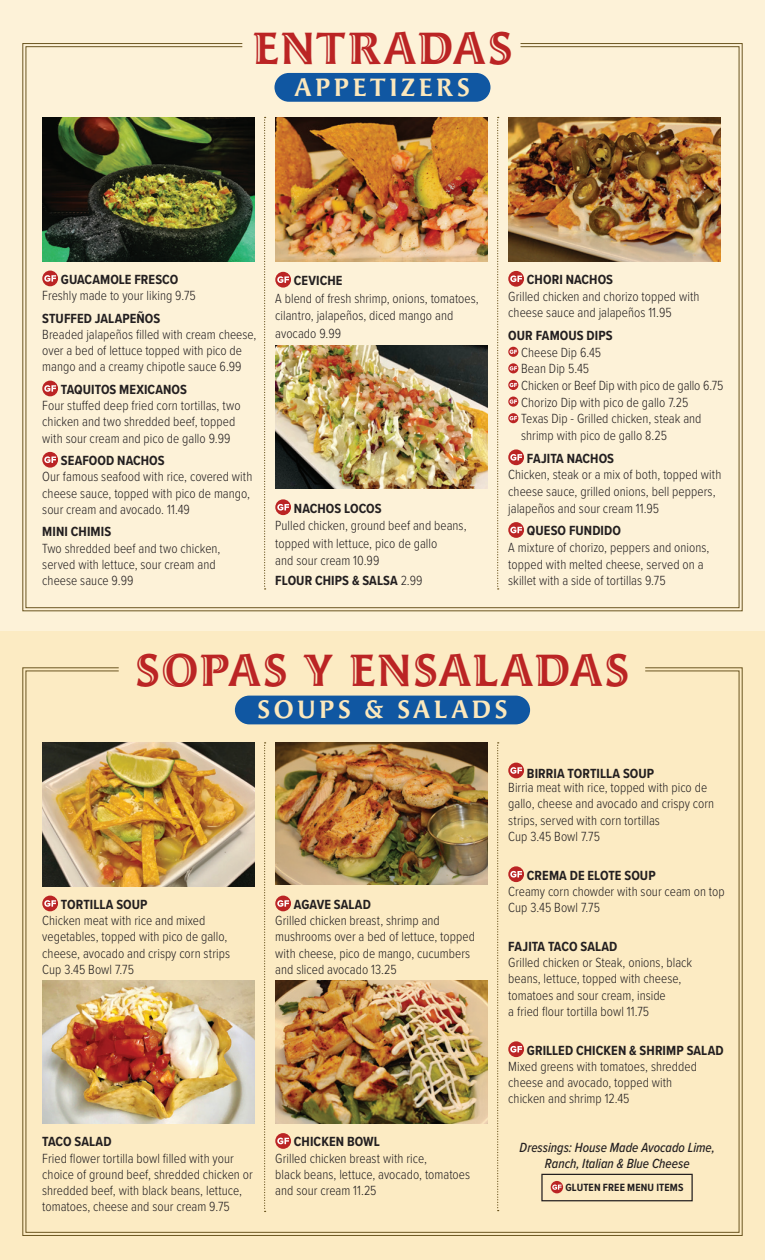
<style>
.page{position:relative;width:765px;height:1260px;background:#fdf2d8}
.page>*{position:absolute;margin:0;border:0;box-sizing:border-box;transform-origin:0 0}
.t1{font:900 45px "Angie Open Pro";letter-spacing:.04em;color:#bb2424;scale:.95 1}
.t2{font:700 25px "Angie Pro";letter-spacing:.15em;color:#fce8bc;scale:.95 1}
.t3{font:300 13.75px/16.2px "Proxima Nova Cond";color:#231f20}
.t4{font:700 13.75px "Proxima Nova Cond";letter-spacing:.005em;color:#231f20}
.t5{font:italic 500 13.75px/16.2px "Proxima Nova Cond";color:#231f20;text-align:center}
.t6{font:700 10.88px "Proxima Nova Cond";letter-spacing:.015em;color:#231f20}
.s1{font-weight:300}
</style>
<div class="page">
<div style="left:0;top:631px;width:765px;height:629px;background:#fcebc3"></div>
<svg style="left:22px;top:43px;width:721px;height:568px"></svg>
<img style="left:22px;top:667px;width:721px;height:569px">
<div style="left:235px;top:696px;width:295px;height:28px;background:#1057a2;border-radius:14px"></div>
<div style="left:274px;top:73px;width:216px;height:29px;background:#1057a2;border-radius:14px"></div>
<img style="left:42px;top:117px;width:213px;height:144px">
<div style="left:42px;top:271px;width:16px;height:15px;background:#bb2424;border-radius:50%"></div>
<svg style="left:44px;top:275px;width:12px;height:7px"></svg>
<div style="left:42px;top:381px;width:16px;height:15px;background:#bb2424;border-radius:50%"></div>
<svg style="left:44px;top:385px;width:12px;height:7px"></svg>
<svg style="left:42px;top:452px;width:16px;height:16px"></svg>
<svg style="left:44px;top:456px;width:12px;height:7px"></svg>
<img style="left:275px;top:117px;width:213px;height:144px">
<svg style="left:275px;top:272px;width:16px;height:16px"></svg>
<svg style="left:277px;top:276px;width:12px;height:7px"></svg>
<img style="left:275px;top:345px;width:213px;height:144px">
<svg style="left:275px;top:499px;width:16px;height:16px"></svg>
<svg style="left:277px;top:504px;width:12px;height:7px"></svg>
<img style="left:508px;top:117px;width:213px;height:144px">
<svg style="left:508px;top:271px;width:16px;height:16px"></svg>
<svg style="left:510px;top:275px;width:12px;height:7px"></svg>
<svg style="left:508px;top:347px;width:10px;height:10px"></svg>
<svg style="left:510px;top:350px;width:7px;height:4px"></svg>
<svg style="left:508px;top:363px;width:10px;height:10px"></svg>
<svg style="left:510px;top:366px;width:7px;height:5px"></svg>
<svg style="left:508px;top:380px;width:10px;height:10px"></svg>
<svg style="left:510px;top:383px;width:7px;height:4px"></svg>
<svg style="left:508px;top:397px;width:10px;height:10px"></svg>
<svg style="left:510px;top:399px;width:7px;height:5px"></svg>
<svg style="left:508px;top:413px;width:10px;height:10px"></svg>
<svg style="left:510px;top:416px;width:7px;height:4px"></svg>
<svg style="left:508px;top:449px;width:16px;height:16px"></svg>
<svg style="left:510px;top:454px;width:12px;height:7px"></svg>
<svg style="left:508px;top:522px;width:16px;height:16px"></svg>
<svg style="left:510px;top:527px;width:12px;height:6px"></svg>
<svg style="left:551px;top:1181px;width:12px;height:12px"></svg>
<svg style="left:552px;top:1185px;width:10px;height:5px"></svg>
<div style="left:541px;top:1174px;width:152px;height:27px;border:1px solid #231f20"></div>
<h1 class="t1" style="left:252px;top:15px;width:275px">ENTRADAS</h1>
<h2 class="t2" style="left:295px;top:69px;width:186px">APPETIZERS</h2>
<p class="t4" style="left:61px;top:269px;width:119px">GUACAMOLE FRESCO</p>
<p class="t3" style="left:42px;top:287px;width:155px">Freshly made to your liking 9.75</p>
<p class="t4" style="left:42px;top:308px;width:119px">STUFFED JALAPEÑOS</p>
<p class="t3" style="left:42px;top:325px;width:216px">Breaded jalapeños filled with cream cheese, over a bed of lettuce topped with pico de mango and a creamy chipotle sauce 6.99</p>
<p class="t4" style="left:61px;top:379px;width:127px">TAQUITOS MEXICANOS</p>
<p class="t3" style="left:42px;top:397px;width:200px">Four stuffed deep fried corn tortillas, two chicken and two shredded beef, topped with sour cream and pico de gallo 9.99</p>
<p class="t4" style="left:61px;top:450px;width:105px">SEAFOOD NACHOS</p>
<p class="t3" style="left:42px;top:468px;width:212px">Our famous seafood with rice, covered with cheese sauce, topped with pico de mango, sour cream and avocado. 11.49</p>
<p class="t4" style="left:42px;top:522px;width:70px">MINI CHIMIS</p>
<p class="t3" style="left:42px;top:539px;width:180px">Two shredded beef and two chicken, served with lettuce, sour cream and cheese sauce 9.99</p>
<p class="t4" style="left:294px;top:270px;width:50px">CEVICHE</p>
<p class="t3" style="left:275px;top:289px;width:205px;line-height:17.5px">A blend of fresh shrimp, onions, tomatoes, cilantro, jalapeños, diced mango and avocado 9.99</p>
<p class="t4" style="left:294px;top:498px;width:89px">NACHOS LOCOS</p>
<p class="t3" style="left:275px;top:516px;width:193px;line-height:17.5px">Pulled chicken, ground beef and beans, topped with lettuce, pico de gallo<br>and sour cream 10.99</p>
<p class="t4" style="left:275px;top:570px;width:149px">FLOUR CHIPS &amp; SALSA <span class="s1">2.99</span></p>
<p class="t4" style="left:527px;top:269px;width:88px">CHORI NACHOS</p>
<p class="t3" style="left:508px;top:287px;width:193px;line-height:16.6px">Grilled chicken and chorizo topped with cheese sauce and jalapeños 11.95</p>
<p class="t4" style="left:508px;top:326px;width:106px">OUR FAMOUS DIPS</p>
<p class="t3" style="left:521px;top:343px;width:204px;line-height:16.6px">Cheese Dip 6.45<br>Bean Dip 5.45<br>Chicken or Beef Dip with pico de gallo 6.75<br>Chorizo Dip with pico de gallo 7.25<br>Texas Dip - Grilled chicken, steak and shrimp with pico de gallo 8.25</p>
<p class="t4" style="left:527px;top:448px;width:89px">FAJITA NACHOS</p>
<p class="t3" style="left:508px;top:466px;width:215px;line-height:16.6px">Chicken, steak or a mix of both, topped with cheese sauce, grilled onions, bell peppers, jalapeños and sour cream 11.95</p>
<p class="t4" style="left:527px;top:521px;width:96px">QUESO FUNDIDO</p>
<p class="t3" style="left:508px;top:538px;width:203px;line-height:16.6px">A mixture of chorizo, peppers and onions, topped with melted cheese, served on a skillet with a side of tortillas 9.75</p>
<h1 class="t1" style="left:136px;top:637px;width:521px">SOPAS Y ENSALADAS</h1>
<h2 class="t2" style="left:257px;top:691px;width:265px">SOUPS &amp; SALADS</h2>
<p class="t4" style="left:61px;top:894px;width:88px">TORTILLA SOUP</p>
<p class="t3" style="left:42px;top:912px;width:189px">Chicken meat with rice and mixed vegetables, topped with pico de gallo, cheese, avocado and crispy corn strips<br>Cup 3.45 Bowl 7.75</p>
<p class="t4" style="left:294px;top:894px;width:78px">AGAVE SALAD</p>
<p class="t3" style="left:275px;top:912px;width:201px">Grilled chicken breast, shrimp and mushrooms over a bed of lettuce, topped with cheese, pico de mango, cucumbers and sliced avocado 13.25</p>
<p class="t4" style="left:42px;top:1132px;width:71px">TACO SALAD</p>
<p class="t3" style="left:42px;top:1149px;width:212px">Fried flower tortilla bowl filled with your choice of ground beef, shredded chicken or shredded beef, with black beans, lettuce, tomatoes, cheese and sour cream 9.75</p>
<p class="t4" style="left:294px;top:1132px;width:87px">CHICKEN BOWL</p>
<p class="t3" style="left:275px;top:1149px;width:196px">Grilled chicken breast with rice,<br>black beans, lettuce, avocado, tomatoes and sour cream 11.25</p>
<p class="t4" style="left:527px;top:764px;width:129px">BIRRIA TORTILLA SOUP</p>
<p class="t3" style="left:508px;top:779px;width:207px">Birria meat with rice, topped with pico de gallo, cheese and avocado and crispy corn strips, served with corn tortillas<br>Cup 3.45 Bowl 7.75</p>
<p class="t4" style="left:527px;top:865px;width:130px">CREMA DE ELOTE SOUP</p>
<p class="t3" style="left:508px;top:882px;width:218px">Creamy corn chowder with sour ceam on top<br>Cup 3.45 Bowl 7.75</p>
<p class="t4" style="left:508px;top:936px;width:111px">FAJITA TACO SALAD</p>
<p class="t3" style="left:508px;top:954px;width:185px">Grilled chicken or Steak, onions, black beans, lettuce, topped with cheese, tomatoes and sour cream, inside<br>a fried flour tortilla bowl 11.75</p>
<p class="t4" style="left:527px;top:1040px;width:198px">GRILLED CHICKEN &amp; SHRIMP SALAD</p>
<p class="t3" style="left:508px;top:1057px;width:190px">Mixed greens with tomatoes, shredded cheese and avocado, topped with chicken and shrimp 12.45</p>
<p class="t5" style="left:520px;top:1139px;width:197px">Dressings: House Made Avocado Lime,<br>Ranch, Italian &amp; Blue Cheese</p>
<p class="t6" style="left:565px;top:1180px;width:120px">GLUTEN FREE MENU ITEMS</p>
</div>
